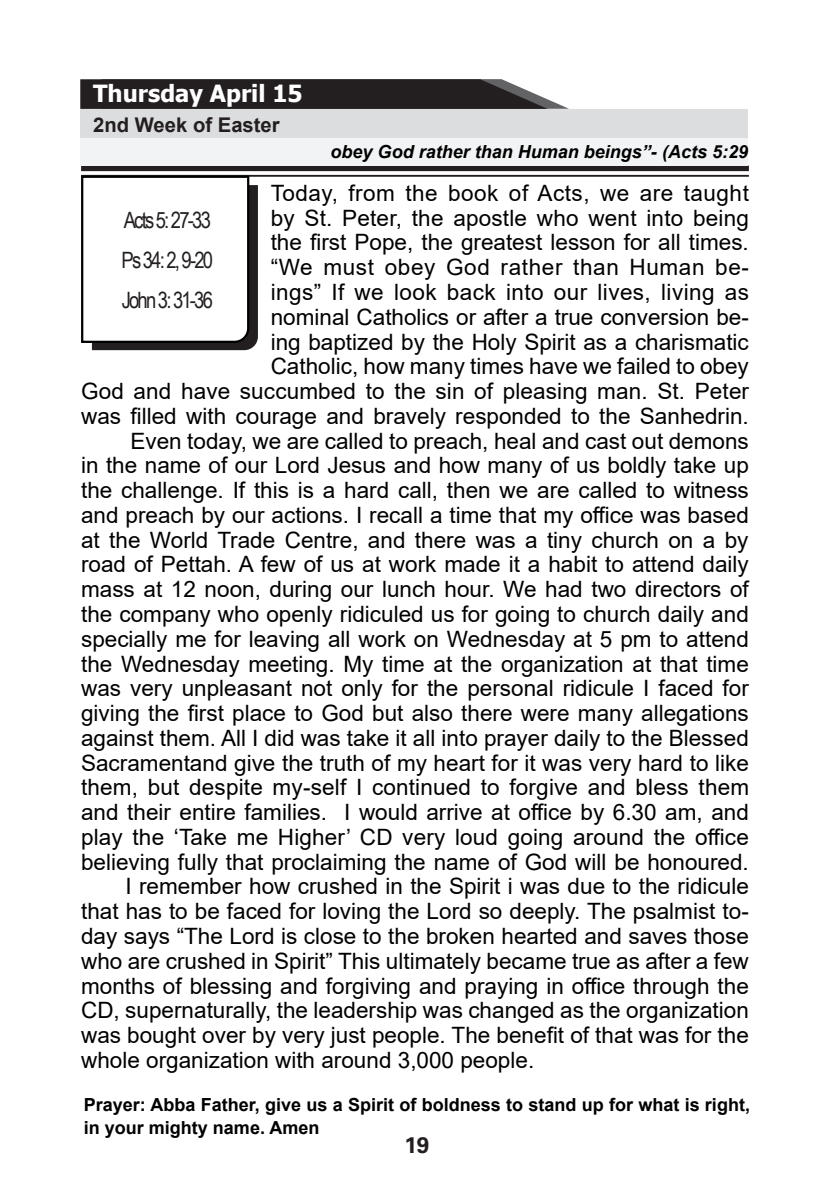
<style>
.page{position:relative;width:830px;height:1200px;background:#fff}
.page>*{position:absolute;margin:0;border:0;box-sizing:border-box;transform-origin:0 0}
.t1{font:700 23.62px "Tahoma";color:#fff}
.t2{font:22.5px "Arial";color:#000}
.t3{font:22.5px "Arial";letter-spacing:.02em;color:#000}
.t4{font:22.5px "Arial";letter-spacing:.025em;color:#000}
.t5{font:22.5px/39.8px "Arial Narrow";letter-spacing:-.08em;color:#231f20;text-align:justify}
.t6{font:22.5px "Arial";letter-spacing:.03em;color:#000}
.t7{font:700 22.5px "Univers LT Std";color:#231f20}
.t8{font:700 20.25px "Arial";color:#231f20}
.t9{font:700 18px/22.5px "Arial";color:#000}
.t10{font:italic 700 18px "Arial";color:#000}
</style>
<div class="page">
<div style="left:81px;top:165px;width:667px;height:6px;background:#231f20"></div>
<hr style="left:81px;top:175px;width:667px;height:2px;background:#231f20">
<svg style="left:81px;top:174px;width:177px;height:176px"></svg>
<svg style="left:80px;top:79px;width:488px;height:30px;background:#353233"></svg>
<div style="left:80px;top:109px;width:667px;height:29px;background:#dcdddf"></div>
<div style="left:80px;top:138px;width:667px;height:28px;background:#f2f3f4"></div>
<p class="t1" style="left:93px;top:76px;width:211px">Thursday April 15</p>
<p class="t8" style="left:93px;top:111px;width:188px">2nd Week of Easter</p>
<p class="t10" style="left:330px;top:140px;width:419px">obey God rather than Human beings”- (Acts 5:29</p>
<p class="t4" style="left:270px;top:177px;width:479px">Today, from the book of Acts, we are taught</p>
<p class="t2" style="left:270px;top:202px;width:479px">by St. Peter, the apostle who went into being</p>
<p class="t2" style="left:270px;top:227px;width:479px">the first Pope, the greatest lesson for all times.</p>
<p class="t6" style="left:270px;top:252px;width:479px">“We must obey God rather than Human be-</p>
<p class="t3" style="left:270px;top:276px;width:479px">ings” If we look back into our lives, living as</p>
<p class="t2" style="left:270px;top:301px;width:479px">nominal Catholics or after a true conversion be-</p>
<p class="t2" style="left:270px;top:326px;width:479px">ing baptized by the Holy Spirit as a charismatic</p>
<p class="t2" style="left:270px;top:351px;width:479px">Catholic, how many times have we failed to obey</p>
<p class="t2" style="left:81px;top:375px;width:669px">God and have succumbed to the sin of pleasing man. St. Peter</p>
<p class="t2" style="left:81px;top:400px;width:669px">was filled with courage and bravely responded to the Sanhedrin.</p>
<p class="t2" style="left:130px;top:425px;width:619px">Even today, we are called to preach, heal and cast out demons</p>
<p class="t2" style="left:81px;top:450px;width:669px">in the name of our Lord Jesus and how many of us boldly take up</p>
<p class="t2" style="left:81px;top:474px;width:669px">the challenge. If this is a hard call, then we are called to witness</p>
<p class="t2" style="left:81px;top:499px;width:669px">and preach by our actions. I recall a time that my office was based</p>
<p class="t2" style="left:81px;top:524px;width:668px">at the World Trade Centre, and there was a tiny church on a by</p>
<p class="t2" style="left:81px;top:549px;width:669px">road of Pettah. A few of us at work made it a habit to attend daily</p>
<p class="t2" style="left:81px;top:573px;width:669px">mass at 12 noon, during our lunch hour. We had two directors of</p>
<p class="t2" style="left:81px;top:598px;width:669px">the company who openly ridiculed us for going to church daily and</p>
<p class="t2" style="left:81px;top:623px;width:669px">specially me for leaving all work on Wednesday at 5 pm to attend</p>
<p class="t2" style="left:81px;top:648px;width:669px">the Wednesday meeting. My time at the organization at that time</p>
<p class="t2" style="left:81px;top:672px;width:669px">was very unpleasant not only for the personal ridicule I faced for</p>
<p class="t2" style="left:81px;top:697px;width:669px">giving the first place to God but also there were many allegations</p>
<p class="t2" style="left:81px;top:722px;width:669px">against them. All I did was take it all into prayer daily to the Blessed</p>
<p class="t2" style="left:81px;top:747px;width:669px">Sacramentand give the truth of my heart for it was very hard to like</p>
<p class="t2" style="left:81px;top:771px;width:669px">them, but despite my-self I continued to forgive and bless them</p>
<p class="t2" style="left:81px;top:796px;width:669px">and their entire families. I would arrive at office by 6.30 am, and</p>
<p class="t2" style="left:81px;top:821px;width:669px">play the ‘Take me Higher’ CD very loud going around the office</p>
<p class="t2" style="left:81px;top:846px;width:669px">believing fully that proclaiming the name of God will be honoured.</p>
<p class="t2" style="left:125px;top:870px;width:624px">I remember how crushed in the Spirit i was due to the ridicule</p>
<p class="t2" style="left:81px;top:895px;width:669px">that has to be faced for loving the Lord so deeply. The psalmist to-</p>
<p class="t2" style="left:81px;top:920px;width:669px">day says “The Lord is close to the broken hearted and saves those</p>
<p class="t2" style="left:81px;top:945px;width:669px">who are crushed in Spirit” This ultimately became true as after a few</p>
<p class="t2" style="left:81px;top:969px;width:669px">months of blessing and forgiving and praying in office through the</p>
<p class="t2" style="left:81px;top:994px;width:669px">CD, supernaturally, the leadership was changed as the organization</p>
<p class="t2" style="left:81px;top:1019px;width:669px">was bought over by very just people. The benefit of that was for the</p>
<p class="t2" style="left:81px;top:1044px;width:454px">whole organization with around 3,000 people.</p>
<p class="t5" style="left:121px;top:199px;width:93px">Acts 5: 27-33<br>Ps 34: 2, 9-20<br>John 3: 31-36</p>
<p class="t9" style="left:84px;top:1093px;width:667px">Prayer: Abba Father, give us a Spirit of boldness to stand up for what is right, in your mighty name. Amen</p>
<p class="t7" style="left:404px;top:1131px;width:26px">19</p>
</div>
